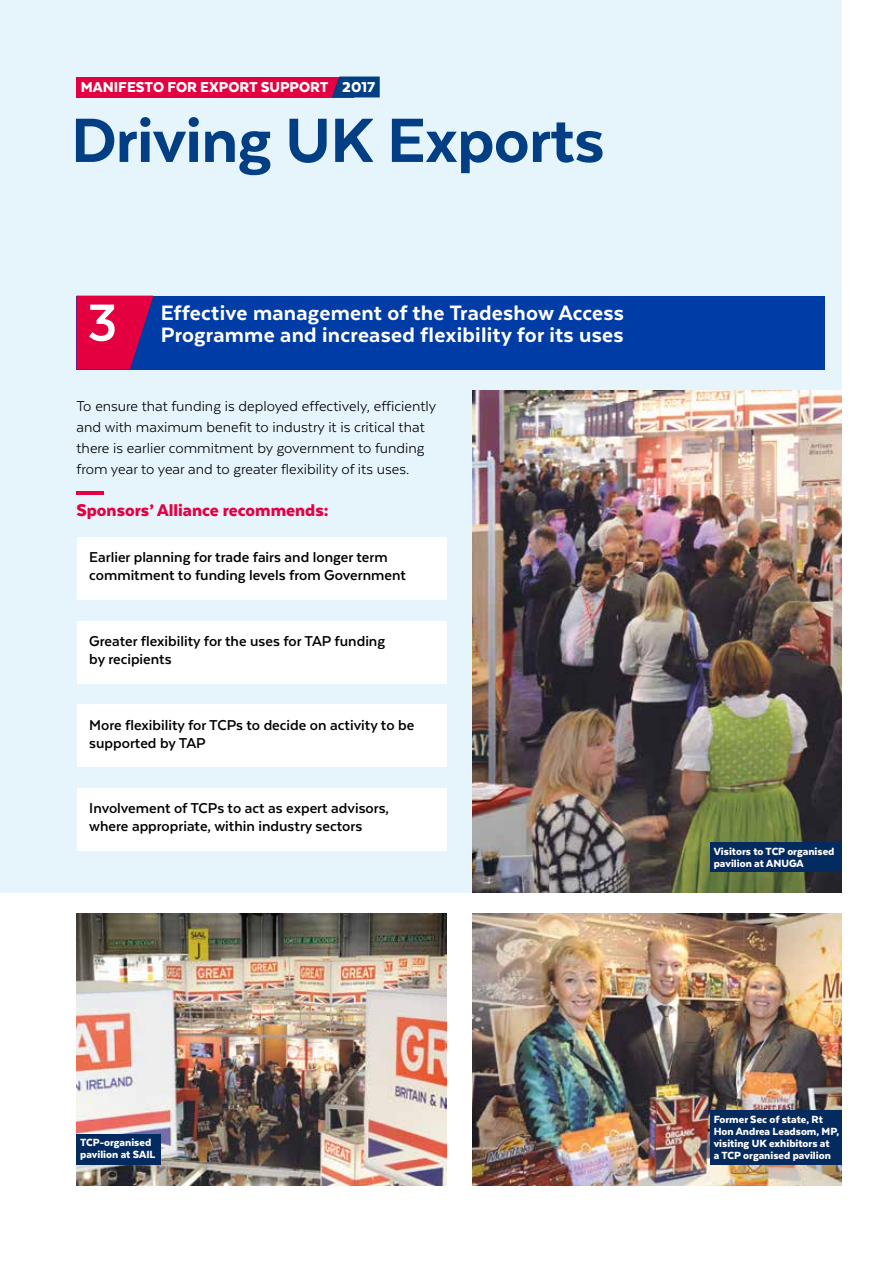
<style>
.page{position:relative;width:893px;height:1263px;background:#fff}
.page>*{position:absolute;margin:0;border:0;box-sizing:border-box;transform-origin:0 0}
.t1{font:800 72px "Texta";letter-spacing:-.01em;color:#023e84}
.t2{font:700 60px "Texta";color:#fff}
.t3{font:800 24px/22.5px "Texta";letter-spacing:.01em;color:#fff}
.t4{font:900 19.5px "Texta";color:#e40040}
.t5{font:700 16.5px/18px "Texta";color:#000}
.t6{font:16.5px/20.9px "Texta";color:#000}
.t7{font:900 16.5px "Texta";color:#fff}
.t8{font:900 12px/12px "Texta";color:#fff}
</style>
<div class="page">
<div style="left:0;top:0;width:842px;height:893px;background:#e6f5fc"></div>
<div style="left:77px;top:77px;width:277px;height:20px;background:#e40040"></div>
<svg style="left:332px;top:77px;width:48px;height:20px"></svg>
<div style="left:77px;top:296px;width:748px;height:73px;background:#003ca6"></div>
<svg style="left:77px;top:296px;width:76px;height:73px;background:#c2084f"></svg>
<div style="left:77px;top:788px;width:369px;height:63px;background:#fff"></div>
<div style="left:77px;top:704px;width:369px;height:63px;background:#fff"></div>
<div style="left:77px;top:621px;width:369px;height:62px;background:#fff"></div>
<div style="left:77px;top:537px;width:369px;height:63px;background:#fff"></div>
<img style="left:472px;top:390px;width:370px;height:503px">
<img style="left:77px;top:914px;width:369px;height:272px">
<img style="left:472px;top:914px;width:370px;height:272px">
<div style="left:710px;top:842px;width:132px;height:30px;background:#042b60"></div>
<div style="left:710px;top:1110px;width:132px;height:55px;background:#042b60"></div>
<div style="left:77px;top:1134px;width:84px;height:31px;background:#042b60"></div>
<hr style="left:77px;top:491px;width:27px;height:4px;background:#e40040">
<p class="t7" style="left:81px;top:78px;width:296px">MANIFESTO FOR EXPORT SUPPORT 2017</p>
<h1 class="t1" style="left:71px;top:103px;width:535px">Driving UK Exports</h1>
<h2 class="t2" style="left:87px;top:292px;width:32px">3</h2>
<h3 class="t3" style="left:161px;top:301px;width:465px">Effective management of the Tradeshow Access<br>Programme and increased flexibility for its uses</h3>
<p class="t6" style="left:77px;top:396px;width:361px">To ensure that funding is deployed effectively, efficiently and with maximum benefit to industry it is critical that there is earlier commitment by government to funding from year to year and to greater flexibility of its uses.</p>
<p class="t4" style="left:77px;top:500px;width:254px">Sponsors’ Alliance recommends:</p>
<p class="t5" style="left:89px;top:548px;width:318px">Earlier planning for trade fairs and longer term commitment to funding levels from Government</p>
<p class="t5" style="left:89px;top:632px;width:297px">Greater flexibility for the uses for TAP funding by recipients</p>
<p class="t5" style="left:89px;top:715px;width:327px">More flexibility for TCPs to decide on activity to be supported by TAP</p>
<p class="t5" style="left:89px;top:799px;width:301px">Involvement of TCPs to act as expert advisors, where appropriate, within industry sectors</p>
<p class="t8" style="left:714px;top:845px;width:122px">Visitors to TCP organised pavilion at ANUGA</p>
<p class="t8" style="left:80px;top:1136px;width:77px">TCP-organised pavilion at SAIL</p>
<p class="t8" style="left:714px;top:1113px;width:127px">Former Sec of state, Rt<br>Hon Andrea Leadsom, MP, visiting UK exhibitors at<br>a TCP organised pavilion</p>
</div>
